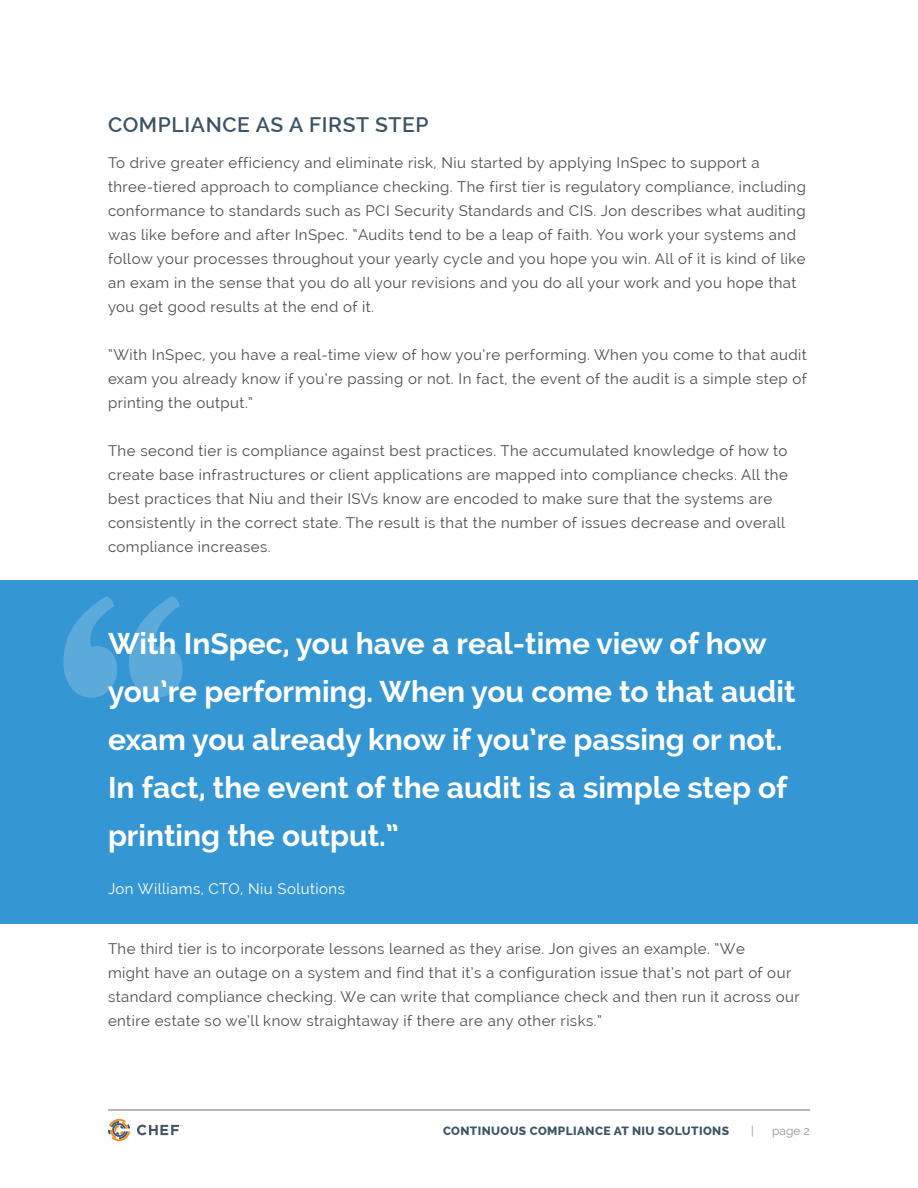
<style>
.page{position:relative;width:918px;height:1188px;background:#fff}
.page>*{position:absolute;margin:0;border:0;box-sizing:border-box;transform-origin:0 0}
.t1{font:700 30px/48px "Raleway";color:#fff}
.t2{font:600 21px "Raleway";letter-spacing:.03em;color:#3a5365}
.t3{font:15px/24px "Raleway";letter-spacing:.03em;color:#4b4c4d}
.t4{font:15px "Raleway";letter-spacing:.03em;color:#fff}
.t5{font:800 12px "Raleway";letter-spacing:.03em;color:#3a5365}
.t6{font:12px "Raleway";color:#939598}
</style>
<div class="page">
<hr style="left:108px;top:1110px;width:702px;height:1px;background:#6c6d70">
<svg style="left:137px;top:1125px;width:46px;height:10px"></svg>
<svg style="left:108px;top:1119px;width:22px;height:22px"></svg>
<div style="left:0;top:580px;width:918px;height:344px;background:#3496d2"></div>
<svg style="left:63px;top:596px;width:120px;height:102px"></svg>
<h2 class="t2" style="left:108px;top:113px;width:322px">COMPLIANCE AS A FIRST STEP</h2>
<p class="t3" style="left:108px;top:151px;width:699px">To drive greater efficiency and eliminate risk, Niu started by applying InSpec to support a three-tiered approach to compliance checking. The first tier is regulatory compliance, including conformance to standards such as PCI Security Standards and CIS. Jon describes what auditing was like before and after InSpec. “Audits tend to be a leap of faith. You work your systems and follow your processes throughout your yearly cycle and you hope you win. All of it is kind of like an exam in the sense that you do all your revisions and you do all your work and you hope that you get good results at the end of it.</p>
<p class="t3" style="left:108px;top:343px;width:700px;text-align:justify">“With InSpec, you have a real-time view of how you’re performing. When you come to that audit exam you already know if you’re passing or not. In fact, the event of the audit is a simple step of printing the output.”</p>
<p class="t3" style="left:108px;top:439px;width:681px">The second tier is compliance against best practices. The accumulated knowledge of how to create base infrastructures or client applications are mapped into compliance checks. All the best practices that Niu and their ISVs know are encoded to make sure that the systems are consistently in the correct state. The result is that the number of issues decrease and overall compliance increases.</p>
<h1 class="t1" style="left:108px;top:620px;width:689px">With InSpec, you have a real-time view of how you’re performing. When you come to that audit exam you already know if you’re passing or not.<br>In fact, the event of the audit is a simple step of printing the output.”</h1>
<p class="t4" style="left:108px;top:880px;width:239px">Jon Williams, CTO, Niu Solutions</p>
<p class="t3" style="left:108px;top:937px;width:693px">The third tier is to incorporate lessons learned as they arise. Jon gives an example. “We<br>might have an outage on a system and find that it’s a configuration issue that’s not part of our standard compliance checking. We can write that compliance check and then run it across our entire estate so we’ll know straightaway if there are any other risks.”</p>
<p class="t5" style="left:443px;top:1124px;width:287px">CONTINUOUS COMPLIANCE AT NIU SOLUTIONS</p>
<p class="t6" style="left:751px;top:1124px;width:4px">|</p>
<p class="t6" style="left:772px;top:1124px;width:39px">page 2</p>
</div>
